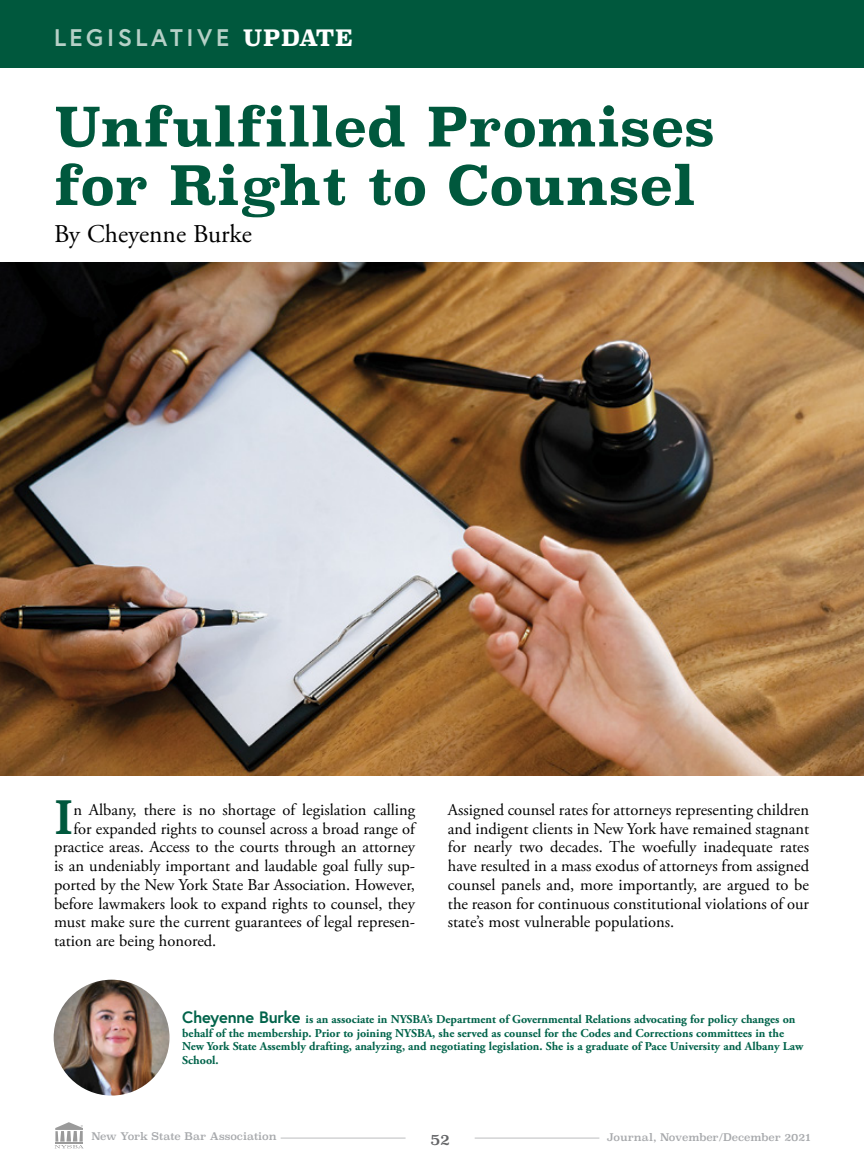
<style>
.page{position:relative;width:864px;height:1175px;background:#fff}
.page>*{position:absolute;margin:0;border:0;box-sizing:border-box;transform-origin:0 0}
.Title-Department{font:700 54px/58.5px "Superclarendon Rg";color:#00583d}
.text_1st_para{font:45.9px "Superclarendon Rg";color:#00583d}
.author{font:25.5px "Adobe Garamond Pro";letter-spacing:-.01em;color:#000}
.kicker{font:700 24px "Europa";letter-spacing:.15em;color:#b6d0c7}
.text_1st_para-2{font:16.5px "Adobe Garamond Pro";letter-spacing:-.02em;color:#000}
.text{font:16.5px/18.8px "Adobe Garamond Pro";letter-spacing:-.06em;color:#000;text-align:justify}
.t1{font:15px "Superclarendon Rg";color:#636466}
.author_bio{font:700 12px/13.5px "Adobe Garamond Pro";color:#00634a}
.t2{font:10.5px "Superclarendon Rg";color:#a7a9ac}
.s1{font-family:"Superclarendon Rg";font-size:22.5px;color:#fff}
.s2{font-family:"Europa";font-size:16.5px}
</style>
<div class="page">
<hr style="left:281px;top:1137px;width:125px;height:1px;background:#bcbec0">
<hr style="left:475px;top:1137px;width:124px;height:1px;background:#bcbec0">
<svg style="left:55px;top:1122px;width:28px;height:26px"></svg>
<div style="left:0;top:0;width:864px;height:67px;background:#00583d"></div>
<img style="left:54px;top:979px;width:115px;height:116px;border-radius:58px">
<img style="left:0;top:262px;width:864px;height:513px">
<h1 class="kicker" style="left:54px;top:21px;width:300px">LEGISLATIVE <span class="s1">UPDATE</span></h1>
<h2 class="Title-Department" style="left:54px;top:98px;width:662px">Unfulfilled Promises for Right to Counsel</h2>
<p class="author" style="left:54px;top:219px;width:200px">By Cheyenne Burke</p>
<p class="text_1st_para" style="left:54px;top:789px;width:21px">I</p>
<p class="text_1st_para-2" style="left:73px;top:799px;width:343px">n Albany, there is no shortage of legislation calling</p>
<p class="text_1st_para-2" style="left:73px;top:818px;width:345px">for expanded rights to counsel across a broad range of</p>
<p class="text_1st_para-2" style="left:54px;top:837px;width:363px">practice areas. Access to the courts through an attorney</p>
<p class="text_1st_para-2" style="left:54px;top:856px;width:363px">is an undeniably important and laudable goal fully sup-</p>
<p class="text_1st_para-2" style="left:54px;top:874px;width:363px">ported by the New York State Bar Association. However,</p>
<p class="text_1st_para-2" style="left:54px;top:893px;width:363px">before lawmakers look to expand rights to counsel, they</p>
<p class="text_1st_para-2" style="left:54px;top:912px;width:363px">must make sure the current guarantees of legal represen-</p>
<p class="text_1st_para-2" style="left:54px;top:931px;width:164px">tation are being honored.</p>
<p class="text" style="left:448px;top:800px;width:363px">Assigned counsel rates for attorneys representing children and indigent clients in New York have remained stagnant for nearly two decades. The woefully inadequate rates have resulted in a mass exodus of attorneys from assigned counsel panels and, more importantly, are argued to be the reason for continuous constitutional violations of our state’s most vulnerable populations.</p>
<p class="author_bio" style="left:182px;top:1012px;width:623px"><span class="s2">Cheyenne Burke</span> is an associate in NYSBA’s Department of Governmental Relations advocating for policy changes on behalf of the membership. Prior to joining NYSBA, she served as counsel for the Codes and Corrections committees in the New York State Assembly drafting, analyzing, and negotiating legislation. She is a graduate of Pace University and Albany Law School.</p>
<p class="t2" style="left:91px;top:1130px;width:187px">New York State Bar Association</p>
<p class="t1" style="left:430px;top:1130px;width:21px">52</p>
<p class="t2" style="left:607px;top:1131px;width:205px">Journal, November/December 2021</p>
</div>
